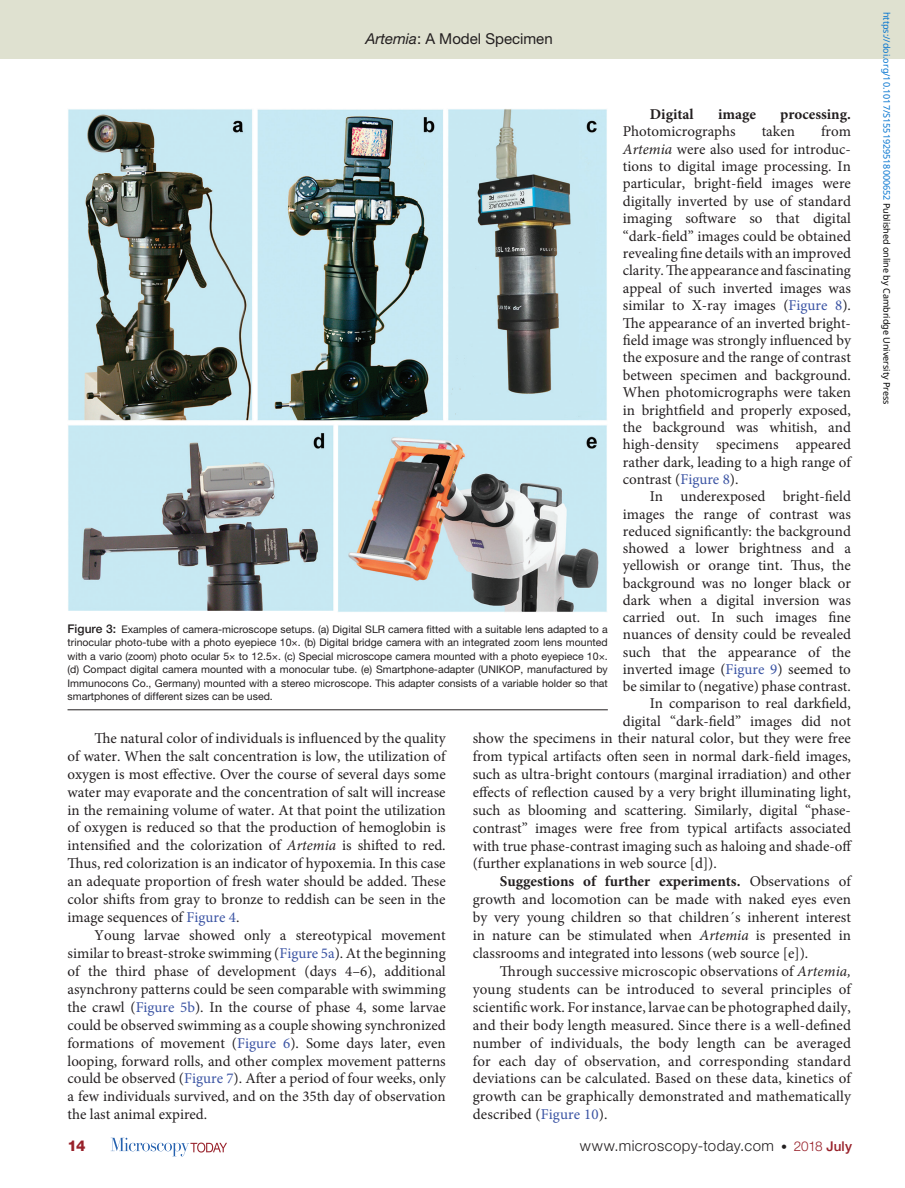
<style>
.page{position:relative;width:905px;height:1188px;background:#fff}
.page>*{position:absolute;margin:0;border:0;box-sizing:border-box;transform-origin:0 0}
.pPara{font:15px/18px "Minion Pro";color:#231f20;text-align:justify}
.pFirstpara{font:15px/17.4px "Minion Pro";color:#231f20;text-align:justify}
.t1{font:300 15px "Helvetica Neue LT Std";letter-spacing:.03em;color:#231f20}
.pFirstpara-2{font:700 15px "Minion Pro";color:#231f20}
.t2{font:15px "Helvetica Neue LT Std";color:#231f20}
.t3{font:800 15px "Helvetica Neue LT Std";color:#98212a}
.pFigureCaption{font:10.5px/13.5px "Helvetica Neue LT Std";color:#231f20;text-align:justify}
.t4{font:9px "Noto Sans";color:#0172cf}
.s1{font-style:italic}
.s2{color:#3a53a3}
.s3{font-weight:700}
.s4{font-weight:500;font-size:12px}
.s5{font-size:12px}
.s6{font-size:13.5px;color:#98212a}
.s7{font-weight:500;font-size:13.5px;color:#98212a}
.s8{color:#000}
</style>
<div class="page">
<div style="left:0;top:0;width:904px;height:58px;background:#dfe1d0"></div>
<svg style="left:111px;top:1138px;width:116px;height:18px"></svg>
<img style="left:68px;top:109px;width:539px;height:503px">
<hr style="left:68px;top:709px;width:540px;height:1px;background:#231f20">
<p class="t2" style="left:365px;top:30px;width:189px"><span class="s1">Artemia</span>: A Model Specimen</p>
<p class="pFirstpara-2" style="left:650px;top:104px;width:45px">Digital</p>
<p class="pFirstpara-2" style="left:718px;top:104px;width:39px">image</p>
<p class="pFirstpara-2" style="left:780px;top:104px;width:72px">processing.</p>
<p class="pFirstpara" style="left:622px;top:123px;width:114px">Photomicrographs</p>
<p class="pFirstpara" style="left:761px;top:123px;width:35px">taken</p>
<p class="pFirstpara" style="left:622px;top:123px;width:230px;text-indent:198px">from <span class="s1">Artemia</span> were also used for introduc&shy;tions to digital image processing. In particular, bright-field images were digitally inverted by use of standard imaging software so that digital “dark-field” images could be obtained revealing fine details with an improved clarity. The appearance and fascinating appeal of such inverted images was similar to X-ray images (<span class="s2">Figure 8</span>).<br>The appearance of an inverted bright&shy;field image was strongly influenced by the exposure and the range of contrast between specimen and background.<br>When photomicrographs were taken in brightfield and properly exposed, the background was whitish, and high-density specimens appeared rather dark, leading to a high range of contrast (<span class="s2">Figure 8</span>).</p>
<p class="pPara" style="left:622px;top:488px;width:230px;line-height:17.2px;text-indent:27px">In underexposed bright-field images the range of contrast was reduced significantly: the background showed a lower brightness and a yellowish or orange tint. Thus, the background was no longer black or dark when a digital inversion was carried out. In such images fine nuances of density could be revealed such that the appearance of the inverted image (<span class="s2">Figure 9</span>) seemed to be similar to (negative) phase contrast.</p>
<p class="pPara" style="left:649px;top:695px;width:202px">In comparison to real darkfield,</p>
<p class="pPara" style="left:622px;top:712px;width:229px">digital “dark-field” images did not</p>
<p class="pPara" style="left:472px;top:729px;width:380px">show the specimens in their natural color, but they were free</p>
<p class="pPara" style="left:472px;top:747px;width:379px">from typical artifacts often seen in normal dark-field images,</p>
<p class="pPara" style="left:472px;top:765px;width:379px">such as ultra-bright contours (marginal irradiation) and other</p>
<p class="pPara" style="left:472px;top:783px;width:380px">effects of reflection caused by a very bright illuminating light,</p>
<p class="pPara" style="left:472px;top:801px;width:379px">such as blooming and scattering. Similarly, digital “phase-</p>
<p class="pPara" style="left:472px;top:819px;width:380px">contrast” images were free from typical artifacts associated</p>
<p class="pPara" style="left:472px;top:837px;width:381px">with true phase-contrast imaging such as haloing and shade-off</p>
<p class="pPara" style="left:472px;top:855px;width:245px">(further explanations in web source [d]).</p>
<p class="pFirstpara" style="left:472px;top:873px;width:380px;line-height:17.9px;text-indent:27px"><span class="s3">Suggestions of further experiments.</span> Observations of growth and locomotion can be made with naked eyes even by very young children so that children´s inherent interest in nature can be stimulated when <span class="s1">Artemia</span> is presented in classrooms and integrated into lessons (web source [e]).</p>
<p class="pPara" style="left:472px;top:962px;width:380px;text-indent:27px">Through successive microscopic observations of <span class="s1">Artemia, </span>young students can be introduced to several principles of scientific work. For instance, larvae can be photographed daily, and their body length measured. Since there is a well-defined number of individuals, the body length can be averaged for each day of observation, and corresponding standard deviations can be calculated. Based on these data, kinetics of growth can be graphically demonstrated and mathematically described (<span class="s2">Figure 10</span>).</p>
<p class="pFigureCaption" style="left:68px;top:622px;width:542px"><span class="s4">Figure 3:</span> Examples of camera-microscope setups. (a) Digital SLR camera fitted with a suitable lens adapted to a trinocular photo-tube with a photo eyepiece 10×. (b) Digital bridge camera with an integrated zoom lens mounted with a vario (zoom) photo ocular 5× to 12.5×. (c) Special microscope camera mounted with a photo eyepiece 10×. (d) Compact digital camera mounted with a monocular tube. (e) Smartphone-adapter (UNIKOP, manufactured by Immunocons Co., Germany) mounted with a stereo microscope. This adapter consists of a variable holder so that smartphones of different sizes can be used.</p>
<p class="pPara" style="left:68px;top:729px;width:380px;text-indent:27px">The natural color of individuals is influenced by the quality of water. When the salt concentration is low, the utilization of oxygen is most effective. Over the course of several days some water may evaporate and the concentration of salt will increase in the remaining volume of water. At that point the utilization of oxygen is reduced so that the production of hemoglobin is intensified and the colorization of <span class="s1">Artemia</span> is shifted to red.<br>Thus, red colorization is an indicator of hypoxemia. In this case an adequate proportion of fresh water should be added. These color shifts from gray to bronze to reddish can be seen in the image sequences of <span class="s2">Figure 4</span>.</p>
<p class="pPara" style="left:68px;top:926px;width:380px;text-indent:27px">Young larvae showed only a stereotypical movement similar to breast-stroke swimming (<span class="s2">Figure 5a</span>). At the beginning of the third phase of development (days 4–6), additional asynchrony patterns could be seen comparable with swimming the crawl (<span class="s2">Figure 5b</span>). In the course of phase 4, some larvae could be observed swimming as a couple showing synchronized formations of movement (<span class="s2">Figure 6</span>). Some days later, even looping, forward rolls, and other complex movement patterns could be observed (<span class="s2">Figure 7</span>). After a period of four weeks, only a few individuals survived, and on the 35th day of observation the last animal expired.</p>
<p class="t3" style="left:68px;top:1137px;width:20px">14</p>
<p class="t1" style="left:579px;top:1137px;width:274px">www.microscopy-today.com <span class="s5">•</span> <span class="s6">2018</span> <span class="s7">July</span></p>
<p class="t4" style="left:893px;top:12px;width:394px;rotate:90deg">https://doi.org/10.1017/S1551929518000652 <span class="s8">Published online by Cambridge University Press</span></p>
</div>
